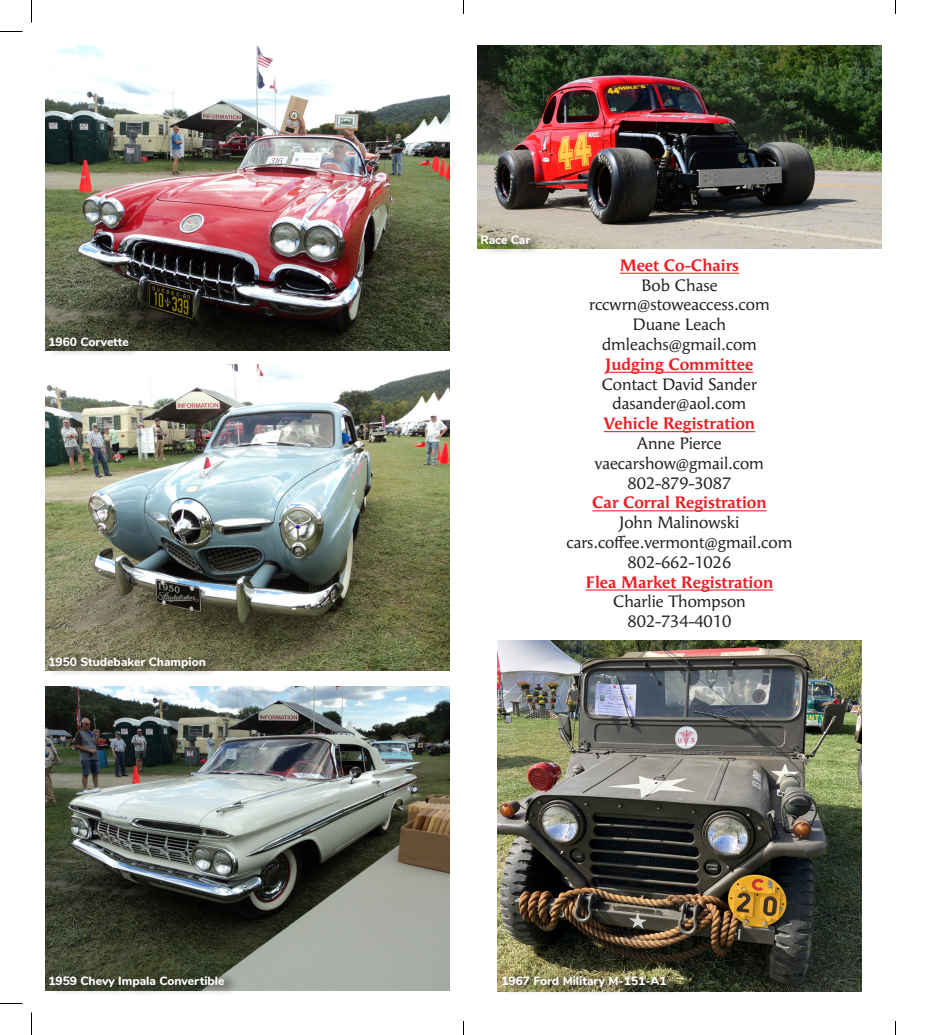
<style>
.page{position:relative;width:927px;height:1035px;background:#fff}
.page>*{position:absolute;margin:0;border:0;box-sizing:border-box;transform-origin:0 0}
.t1{font:16.5px/19.8px "Angie Pro";color:#231f20;text-align:center}
.t2{font:700 16.5px "Angie Pro";color:#ed1f26}
.t3{font:800 12px "Nunito";color:#fff}
</style>
<div class="page">
<img style="left:498px;top:640px;width:363px;height:352px">
<img style="left:45px;top:686px;width:405px;height:305px">
<img style="left:477px;top:45px;width:405px;height:204px">
<img style="left:45px;top:45px;width:405px;height:306px">
<img style="left:45px;top:364px;width:405px;height:306px">
<hr style="left:620px;top:273px;width:119px;height:1px;background:#ed1f26">
<hr style="left:606px;top:372px;width:147px;height:1px;background:#ed1f26">
<hr style="left:604px;top:431px;width:151px;height:1px;background:#ed1f26">
<hr style="left:592px;top:510px;width:175px;height:1px;background:#ed1f26">
<hr style="left:586px;top:590px;width:187px;height:1px;background:#ed1f26">
<svg style="left:48px;top:332px;width:95px;height:22px;background:#5c5f4f"></svg>
<svg style="left:479px;top:230px;width:65px;height:23px"></svg>
<svg style="left:48px;top:651px;width:172px;height:24px;background:#85836e"></svg>
<svg style="left:48px;top:971px;width:190px;height:23px;background:#5b6051"></svg>
<svg style="left:501px;top:971px;width:179px;height:22px;background:#7f7b55"></svg>
<svg style="left:0;top:31px;width:22px;height:1px"></svg>
<svg style="left:0;top:1003px;width:22px;height:1px"></svg>
<svg style="left:31px;top:0;width:1px;height:22px"></svg>
<svg style="left:31px;top:1012px;width:1px;height:23px"></svg>
<svg style="left:463px;top:0;width:1px;height:14px"></svg>
<svg style="left:463px;top:1022px;width:1px;height:13px"></svg>
<svg style="left:895px;top:0;width:1px;height:14px"></svg>
<svg style="left:895px;top:1022px;width:1px;height:13px"></svg>
<p class="t3" style="left:48px;top:333px;width:82px">1960 Corvette</p>
<p class="t3" style="left:48px;top:653px;width:159px">1950 Studebaker Champion</p>
<p class="t3" style="left:480px;top:231px;width:51px">Race Car</p>
<p class="t2" style="left:620px;top:253px;width:121px">Meet Co-Chairs</p>
<p class="t1" style="left:589px;top:274px;width:182px">Bob Chase rccwrn@stoweaccess.com<br>Duane Leach dmleachs@gmail.com</p>
<p class="t2" style="left:606px;top:352px;width:149px">Judging Committee</p>
<p class="t1" style="left:602px;top:373px;width:157px">Contact David Sander dasander@aol.com</p>
<p class="t2" style="left:604px;top:411px;width:153px">Vehicle Registration</p>
<p class="t1" style="left:595px;top:432px;width:170px">Anne Pierce vaecarshow@gmail.com<br>802-879-3087</p>
<p class="t2" style="left:592px;top:491px;width:176px">Car Corral Registration</p>
<p class="t1" style="left:566px;top:512px;width:228px">John Malinowski cars.coffee.vermont@gmail.com<br>802-662-1026</p>
<p class="t2" style="left:586px;top:570px;width:189px">Flea Market Registration</p>
<p class="t1" style="left:613px;top:591px;width:134px">Charlie Thompson<br>802-734-4010</p>
<p class="t3" style="left:48px;top:972px;width:178px">1959 Chevy Impala Convertible</p>
<p class="t3" style="left:501px;top:972px;width:167px">1967 Ford Military M-151-A1</p>
</div>
